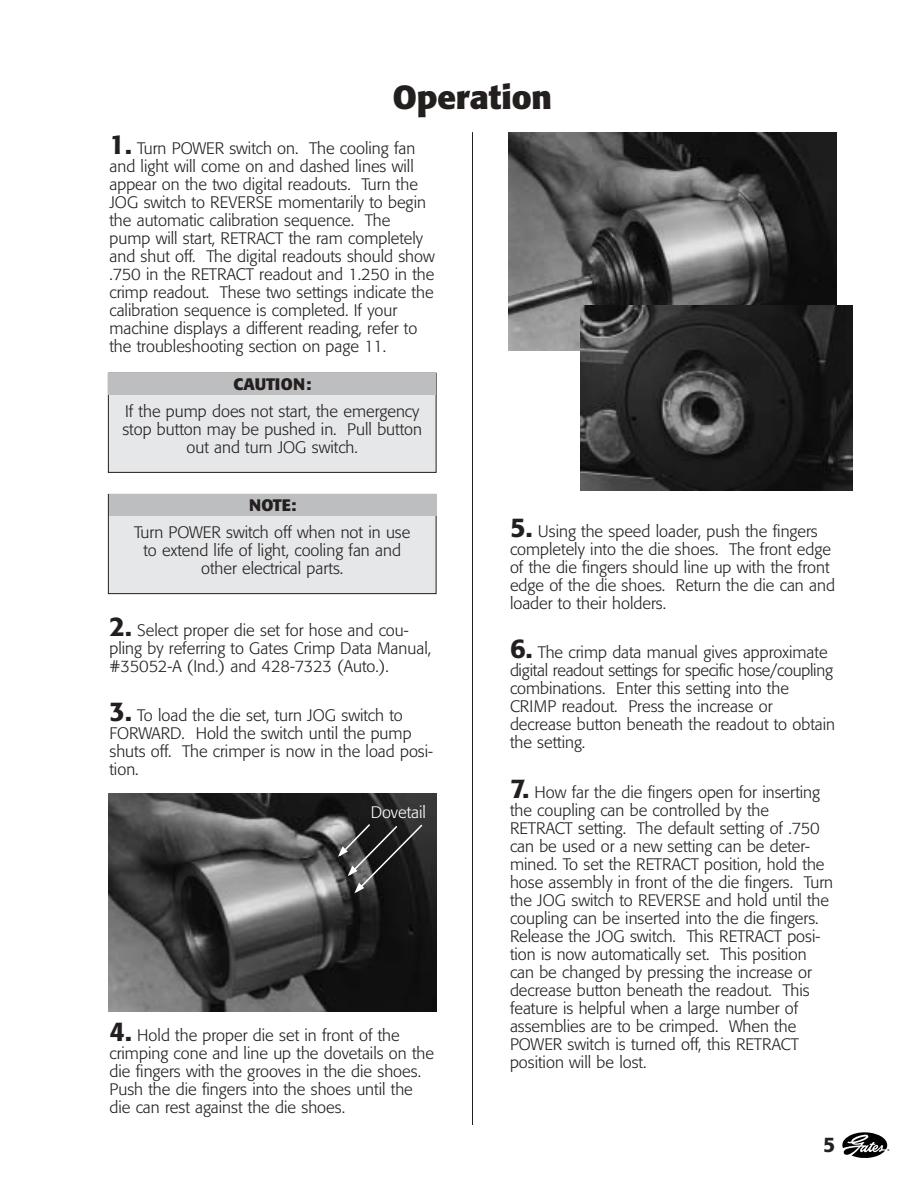
<style>
.page{position:relative;width:918px;height:1188px;background:#fff}
.page>*{position:absolute;margin:0;border:0;box-sizing:border-box;transform-origin:0 0}
.t1{font:700 33px "Formata";color:#231f1f}
.t2{font:500 21px "Formata";color:#231f1f}
.t3{font:300 16.5px/18px "Formata";color:#231f1f}
.t4{font:700 16.5px "Formata";color:#231f1f}
.t5{font:300 16.5px "Formata";color:#fff}
.s1{font-weight:500;font-size:27px}
</style>
<div class="page">
<hr style="left:472px;top:132px;width:1px;height:993px;background:#231f1f">
<svg style="left:842px;top:1132px;width:47px;height:26px"></svg>
<div style="left:108px;top:373px;width:328px;height:99px;background:#e6e7e8"></div>
<div style="left:108px;top:373px;width:328px;height:100px;border:1px solid #231f1f"></div>
<div style="left:109px;top:374px;width:327px;height:21px;background:#bcbec0"></div>
<div style="left:108px;top:494px;width:328px;height:100px;background:#e6e7e8"></div>
<div style="left:108px;top:494px;width:328px;height:100px;border:1px solid #231f1f"></div>
<div style="left:109px;top:495px;width:328px;height:21px;background:#bcbec0"></div>
<img style="left:108px;top:793px;width:328px;height:219px">
<img style="left:508px;top:132px;width:329px;height:219px">
<img style="left:580px;top:306px;width:272px;height:185px">
<svg style="left:338px;top:822px;width:86px;height:72px;background:#393939"></svg>
<h1 class="t1" style="left:393px;top:82px;width:161px">Operation</h1>
<p class="t3" style="left:110px;top:141px;width:327px"><span class="s1">1.</span> Turn POWER switch on. The cooling fan and light will come on and dashed lines will appear on the two digital readouts. Turn the JOG switch to REVERSE momentarily to begin the automatic calibration sequence. The pump will start, RETRACT the ram completely and shut off. The digital readouts should show .750 in the RETRACT readout and 1.250 in the crimp readout. These two settings indicate the calibration sequence is completed. If your machine displays a different reading, refer to the troubleshooting section on page 11.</p>
<p class="t4" style="left:233px;top:377px;width:79px">CAUTION:</p>
<p class="t3" style="left:122px;top:403px;width:301px;text-align:center">If the pump does not start, the emergency stop button may be pushed in. Pull button out and turn JOG switch.</p>
<p class="t4" style="left:249px;top:498px;width:49px">NOTE:</p>
<p class="t3" style="left:134px;top:525px;width:278px;text-align:center">Turn POWER switch off when not in use to extend life of light, cooling fan and other electrical parts.</p>
<p class="t3" style="left:110px;top:622px;width:323px"><span class="s1">2.</span> Select proper die set for hose and cou&shy;pling by referring to Gates Crimp Data Manual, #35052-A (Ind.) and 428-7323 (Auto.).</p>
<p class="t3" style="left:110px;top:708px;width:325px"><span class="s1">3.</span> To load the die set, turn JOG switch to<br>FORWARD. Hold the switch until the pump shuts off. The crimper is now in the load posi&shy;tion.</p>
<p class="t5" style="left:371px;top:805px;width:57px">Dovetail</p>
<p class="t3" style="left:110px;top:1027px;width:326px"><span class="s1">4.</span> Hold the proper die set in front of the crimping cone and line up the dovetails on the die fingers with the grooves in the die shoes.<br>Push the die fingers into the shoes until the die can rest against the die shoes.</p>
<p class="t3" style="left:510px;top:523px;width:327px"><span class="s1">5.</span> Using the speed loader, push the fingers completely into the die shoes. The front edge of the die fingers should line up with the front edge of the die shoes. Return the die can and loader to their holders.</p>
<p class="t3" style="left:510px;top:644px;width:327px"><span class="s1">6.</span> The crimp data manual gives approximate digital readout settings for specific hose/coupling combinations. Enter this setting into the CRIMP readout. Press the increase or decrease button beneath the readout to obtain the setting.</p>
<p class="t3" style="left:510px;top:784px;width:325px"><span class="s1">7.</span> How far the die fingers open for inserting the coupling can be controlled by the RETRACT setting. The default setting of .750 can be used or a new setting can be deter&shy;mined. To set the RETRACT position, hold the hose assembly in front of the die fingers. Turn the JOG switch to REVERSE and hold until the coupling can be inserted into the die fingers.<br>Release the JOG switch. This RETRACT posi&shy;tion is now automatically set. This position can be changed by pressing the increase or decrease button beneath the readout. This feature is helpful when a large number of assemblies are to be crimped. When the POWER switch is turned off, this RETRACT position will be lost.</p>
<p class="t2" style="left:823px;top:1135px;width:14px">5</p>
</div>
